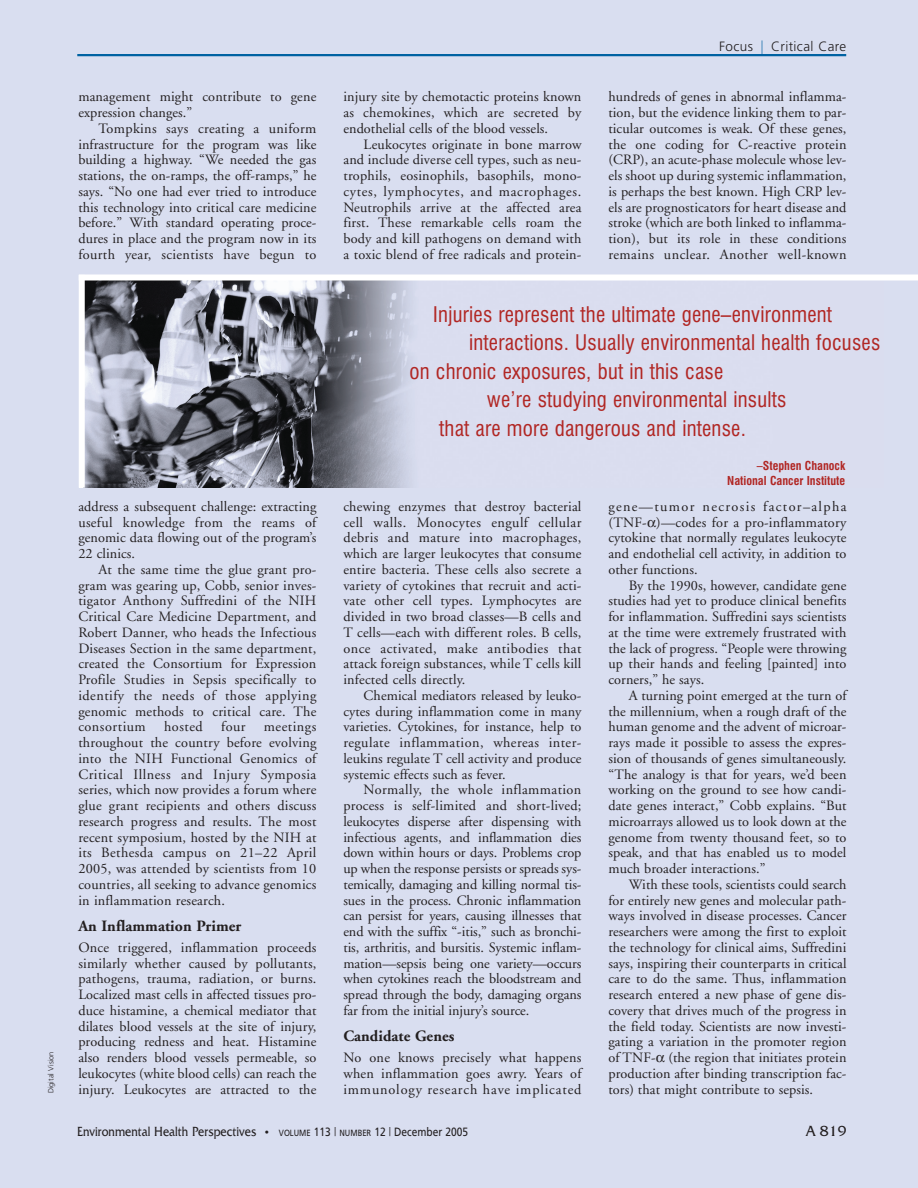
<style>
.page{position:relative;width:918px;height:1188px;background:#d9def0}
.page>*{position:absolute;margin:0;border:0;box-sizing:border-box;transform-origin:0 0}
.t1{font:condensed 21px "Swiss 721 BT";letter-spacing:.01em;color:#b12724}
.t2{font:700 15.75px "Adobe Garamond";letter-spacing:.005em;color:#231f20}
.t3{font:15px "Friz Quadrata IT Cby BT";color:#231f20}
.t4{font:14.25px/15.8px "Adobe Garamond";letter-spacing:.005em;color:#231f20;text-align:justify}
.t5{font:13.5px "Friz Quadrata IT Cby BT";color:#231f20;scale:.85 1}
.t6{font:300 13.5px "Frutiger";letter-spacing:.03em;color:#231f20}
.t7{font:700 condensed 12px/15.8px "Swiss 721 BT";color:#b12724;text-align:right}
.t8{font:300 7.5px "Frutiger";color:#231f20}
.s1{font-size:18px;color:#0062a2}
.s2{font-size:10.5px}
.s3{font-family:"Frutiger";font-size:9px}
.s4{font-family:"Frutiger";font-size:12px}
.s5{font-family:"Frutiger";font-weight:300;font-size:12px}
</style>
<div class="page">
<hr style="left:77px;top:54px;width:769px;height:2px;background:#0062a2">
<img style="left:85px;top:280px;width:799px;height:208px">
<div style="left:79px;top:274px;width:839px;height:6px;background:#fff"></div>
<div style="left:79px;top:275px;width:6px;height:213px;background:#fff"></div>
<p class="t8" style="left:48px;top:1093px;width:43px;rotate:-90deg">Digital Vision</p>
<p class="t4" style="left:78px;top:90px;width:240px">management might contribute to gene expression changes.”</p>
<p class="t4" style="left:78px;top:122px;width:240px;text-indent:20px">Tompkins says creating a uniform infrastructure for the program was like building a highway. “We needed the gas stations, the on-ramps, the off-ramps,” he says. “No one had ever tried to introduce this technology into critical care medicine before.” With standard operating proce&shy;dures in place and the program now in its fourth year, scientists have begun to</p>
<p class="t4" style="left:78px;top:500px;width:240px">address a subsequent challenge: extracting useful knowledge from the reams of genomic data flowing out of the program’s 22 clinics.</p>
<p class="t4" style="left:78px;top:563px;width:240px;text-indent:20px">At the same time the glue grant pro&shy;gram was gearing up, Cobb, senior inves&shy;tigator Anthony Suffredini of the NIH Critical Care Medicine Department, and Robert Danner, who heads the Infectious Diseases Section in the same department, created the Consortium for Expression Profile Studies in Sepsis specifically to identify the needs of those applying genomic methods to critical care. The consortium</p>
<p class="t4" style="left:164px;top:720px;width:40px">hosted</p>
<p class="t4" style="left:221px;top:720px;width:26px">four</p>
<p class="t4" style="left:78px;top:720px;width:240px;text-indent:186px">meetings throughout the country before evolving into the NIH Functional Genomics of Critical Illness and Injury Symposia series, which now provides a forum where glue grant recipients and others discuss research progress and results. The most recent symposium, hosted by the NIH at its Bethesda campus on 21–22 April 2005, was attended by scientists from 10 countries, all seeking to advance genomics in inflammation research.</p>
<p class="t2" style="left:78px;top:919px;width:164px">An Inflammation Primer</p>
<p class="t4" style="left:78px;top:941px;width:240px">Once triggered, inflammation proceeds similarly whether caused by pollutants, pathogens, trauma, radiation, or burns.<br>Localized mast cells in affected tissues pro&shy;duce histamine, a chemical mediator that dilates blood vessels at the site of injury, producing redness and heat. Histamine also renders blood vessels permeable, so leukocytes (white blood cells) can reach the injury. Leukocytes are attracted to the</p>
<p class="t4" style="left:343px;top:90px;width:240px">injury site by chemotactic proteins known as chemokines, which are secreted by endothelial cells of the blood vessels.</p>
<p class="t4" style="left:343px;top:137px;width:240px;text-indent:20px">Leukocytes originate in bone marrow and include diverse cell types, such as neu&shy;trophils, eosinophils, basophils, mono&shy;cytes, lymphocytes, and macrophages.<br>Neutrophils arrive at the affected area first. These remarkable cells roam the body and kill pathogens on demand with a toxic blend of free radicals and protein-</p>
<p class="t6" style="left:719px;top:41px;width:128px">Focus <span class="s1">|</span> Critical Care</p>
<p class="t4" style="left:608px;top:90px;width:240px">hundreds of genes in abnormal inflamma&shy;tion, but the evidence linking them to par&shy;ticular outcomes is weak. Of these genes, the one coding for C-reactive protein (CRP), an acute-phase molecule whose lev&shy;els shoot up during systemic inflammation, is perhaps the best known. High CRP lev&shy;els are prognosticators for heart disease and stroke (which are both linked to inflamma&shy;tion), but its role in these conditions remains unclear. Another well-known</p>
<h1 class="t1" style="left:433px;top:306px;width:400px">Injuries represent the ultimate gene–environment</h1>
<h1 class="t1" style="left:469px;top:334px;width:413px">interactions. Usually environmental health focuses</h1>
<h1 class="t1" style="left:409px;top:362px;width:315px">on chronic exposures, but in this case</h1>
<h1 class="t1" style="left:487px;top:391px;width:301px">we’re studying environmental insults</h1>
<h1 class="t1" style="left:439px;top:419px;width:308px">that are more dangerous and intense.</h1>
<p class="t7" style="left:727px;top:458px;width:119px">–Stephen Chanock<br>National Cancer Institute</p>
<p class="t4" style="left:343px;top:500px;width:240px">chewing enzymes that destroy bacterial cell walls. Monocytes engulf cellular debris and mature into macrophages, which are larger leukocytes that consume entire bacteria. These cells also secrete a variety of cytokines that recruit and acti&shy;vate other cell types. Lymphocytes are divided in two broad classes—B cells and T cells—each with different roles. B cells, once activated, make antibodies that attack foreign substances, while T cells kill infected cells directly.</p>
<p class="t4" style="left:343px;top:689px;width:240px;text-indent:20px">Chemical mediators released by leuko&shy;cytes during inflammation come in many varieties. Cytokines, for instance, help to regulate inflammation, whereas inter&shy;leukins regulate T cell activity and produce systemic effects such as fever.</p>
<p class="t4" style="left:343px;top:783px;width:240px;text-indent:20px">Normally, the whole inflammation process is self-limited and short-lived; leukocytes disperse after dispensing with infectious agents, and inflammation dies down within hours or days. Problems crop up when the response persists or spreads sys&shy;temically, damaging and killing normal tis&shy;sues in the process. Chronic inflammation can persist for years, causing illnesses that end with the suffix “-itis,” such as bronchi&shy;tis, arthritis, and bursitis. Systemic inflam&shy;mation—sepsis being one variety—occurs when cytokines reach the bloodstream and spread through the body, damaging organs far from the initial injury’s source.</p>
<p class="t2" style="left:343px;top:1030px;width:113px">Candidate Genes</p>
<p class="t4" style="left:343px;top:1051px;width:240px">No one knows precisely what happens when inflammation goes awry. Years of immunology research have implicated</p>
<p class="t4" style="left:608px;top:500px;width:240px">gene—tumor necrosis factor–alpha (TNF- )—codes for a pro-inflammatory cytokine that normally regulates leukocyte and endothelial cell activity, in addition to other functions.</p>
<p class="t4" style="left:608px;top:578px;width:240px;text-indent:20px">By the 1990s, however, candidate gene studies had yet to produce clinical benefits for inflammation. Suffredini says scientists at the time were extremely frustrated with the lack of progress. “People were throwing up their hands and feeling [painted] into corners,” he says.</p>
<p class="t4" style="left:608px;top:689px;width:240px;text-indent:20px">A turning point emerged at the turn of the millennium, when a rough draft of the human genome and the advent of microar&shy;rays made it possible to assess the expres&shy;sion of thousands of genes simultaneously. “The analogy is that for years, we’d been working on the ground to see how candi&shy;date genes interact,” Cobb explains. “But microarrays allowed us to look down at the genome from twenty thousand feet, so to speak, and that has enabled us to model much broader interactions.”</p>
<p class="t4" style="left:608px;top:878px;width:240px;text-indent:20px">With these tools, scientists could search for entirely new genes and molecular path&shy;ways involved in disease processes. Cancer researchers were among the first to exploit the technology for clinical aims, Suffredini says, inspiring their counterparts in critical care to do the same. Thus, inflammation research entered a new phase of gene dis&shy;covery that drives much of the progress in the field today. Scientists are now investi&shy;gating a variation in the promoter region of TNF- (the region that initiates protein production after binding transcription fac-</p>
<p class="t4" style="left:608px;top:1082px;width:206px">tors) that might contribute to sepsis.</p>
<p class="t5" style="left:77px;top:1126px;width:462px">Environmental Health Perspectives <span class="s2">•</span> <span class="s3">VOLUME</span> <span class="s4">113</span> <span class="s5">|</span> <span class="s3">NUMBER</span> <span class="s4">12</span> <span class="s5">|</span> <span class="s4">December 2005</span></p>
<p class="t3" style="left:806px;top:1125px;width:42px">A 819</p>
</div>
